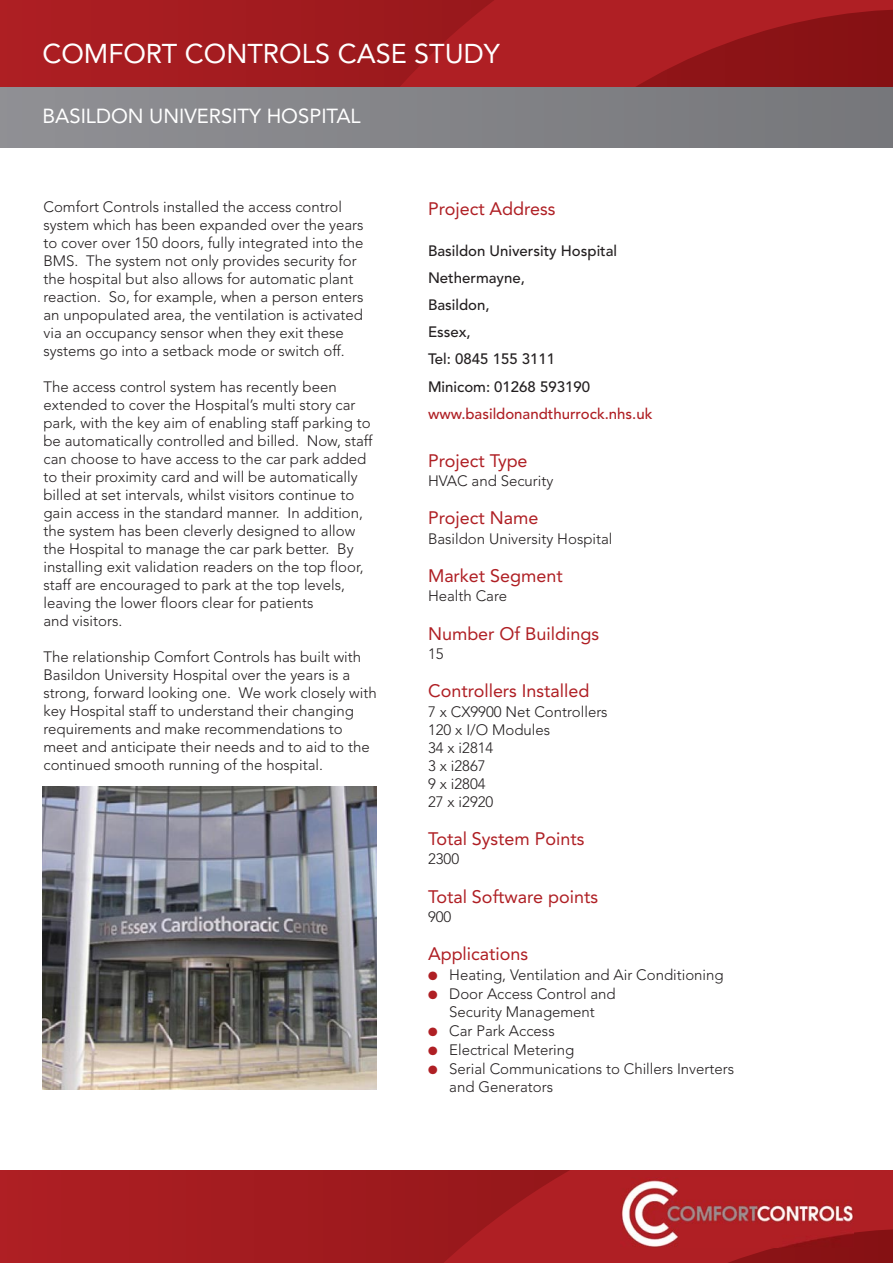
<style>
.page{position:relative;width:893px;height:1263px;background:#fff}
.page>*{position:absolute;margin:0;border:0;box-sizing:border-box;transform-origin:0 0}
.t1{font:27px "Avenir";color:#fff}
.t2{font:20.25px "Avenir";color:#fff}
.t3{font:18px "Avenir";color:#af1f24}
.t4{font:300 15px/18px "Avenir";color:#231f20}
.t5{font:500 15px/27.2px "Avenir";color:#231f20}
.t6{font:500 15px "Avenir";color:#af1f24}
.s1{color:#af1f24}
</style>
<div class="page">
<div style="left:0;top:0;width:893px;height:87px;background:#a71d21"></div>
<svg style="left:301px;top:0;width:592px;height:87px"></svg>
<div style="left:0;top:88px;width:893px;height:60px;background:#838488"></div>
<div style="left:0;top:1170px;width:893px;height:93px;background:#a81d21"></div>
<svg style="left:308px;top:1170px;width:585px;height:93px;fill:#9f1a1e"></svg>
<img style="left:621px;top:1178px;width:232px;height:70px">
<img style="left:43px;top:787px;width:333px;height:303px">
<h1 class="t1" style="left:43px;top:43px;width:459px">COMFORT CONTROLS CASE STUDY</h1>
<h2 class="t2" style="left:43px;top:108px;width:320px">BASILDON UNIVERSITY HOSPITAL</h2>
<p class="t4" style="left:44px;top:199px;width:322px">Comfort Controls installed the access control system which has been expanded over the years to cover over 150 doors, fully integrated into the BMS. The system not only provides security for the hospital but also allows for automatic plant reaction. So, for example, when a person enters an unpopulated area, the ventilation is activated via an occupancy sensor when they exit these systems go into a setback mode or switch off.</p>
<p class="t4" style="left:44px;top:379px;width:330px">The access control system has recently been extended to cover the Hospital’s multi story car park, with the key aim of enabling staff parking to be automatically controlled and billed. Now, staff can choose to have access to the car park added to their proximity card and will be automatically billed at set intervals, whilst visitors continue to gain access in the standard manner. In addition, the system has been cleverly designed to allow the Hospital to manage the car park better. By installing exit validation readers on the top floor, staff are encouraged to park at the top levels, leaving the lower floors clear for patients<br>and visitors.</p>
<p class="t4" style="left:44px;top:649px;width:335px">The relationship Comfort Controls has built with Basildon University Hospital over the years is a strong, forward looking one. We work closely with key Hospital staff to understand their changing requirements and make recommendations to meet and anticipate their needs and to aid to the continued smooth running of the hospital.</p>
<p class="t3" style="left:428px;top:201px;width:129px">Project Address</p>
<p class="t5" style="left:428px;top:238px;width:191px">Basildon University Hospital<br>Nethermayne,<br>Basildon,<br>Essex,<br>Tel: 0845 155 3111<br>Minicom: 01268 593190</p>
<p class="t6" style="left:428px;top:407px;width:226px">www.basildonandthurrock.nhs.uk</p>
<p class="t3" style="left:428px;top:453px;width:101px">Project Type</p>
<p class="t4" style="left:428px;top:473px;width:127px">HVAC and Security</p>
<p class="t3" style="left:428px;top:511px;width:112px">Project Name</p>
<p class="t4" style="left:428px;top:531px;width:186px">Basildon University Hospital</p>
<p class="t3" style="left:428px;top:568px;width:136px">Market Segment</p>
<p class="t4" style="left:428px;top:588px;width:81px">Health Care</p>
<p class="t3" style="left:428px;top:626px;width:173px">Number Of Buildings</p>
<p class="t4" style="left:428px;top:646px;width:17px">15</p>
<p class="t3" style="left:428px;top:684px;width:163px">Controllers Installed</p>
<p class="t4" style="left:428px;top:704px;width:181px">7 x CX9900 Net Controllers<br>120 x I/O Modules<br>34 x i2814<br>3 x i2867<br>9 x i2804<br>27 x i2920</p>
<p class="t3" style="left:428px;top:831px;width:158px">Total System Points</p>
<p class="t4" style="left:428px;top:851px;width:33px">2300</p>
<p class="t3" style="left:428px;top:889px;width:172px">Total Software points</p>
<p class="t4" style="left:428px;top:909px;width:25px">900</p>
<p class="t3" style="left:428px;top:946px;width:102px">Applications</p>
<p class="t4" style="left:428px;top:967px;width:297px"><span class="s1">●</span> Heating, Ventilation and Air Conditioning</p>
<p class="t4" style="left:428px;top:986px;width:189px;text-align:center"><span class="s1">●</span> Door Access Control and<br>Security Management</p>
<p class="t4" style="left:428px;top:1023px;width:128px"><span class="s1">●</span> Car Park Access</p>
<p class="t4" style="left:428px;top:1042px;width:148px"><span class="s1">●</span> Electrical Metering</p>
<p class="t4" style="left:449px;top:1061px;width:286px;text-indent:-21px"><span class="s1">●</span> Serial Communications to Chillers Inverters and Generators</p>
</div>
